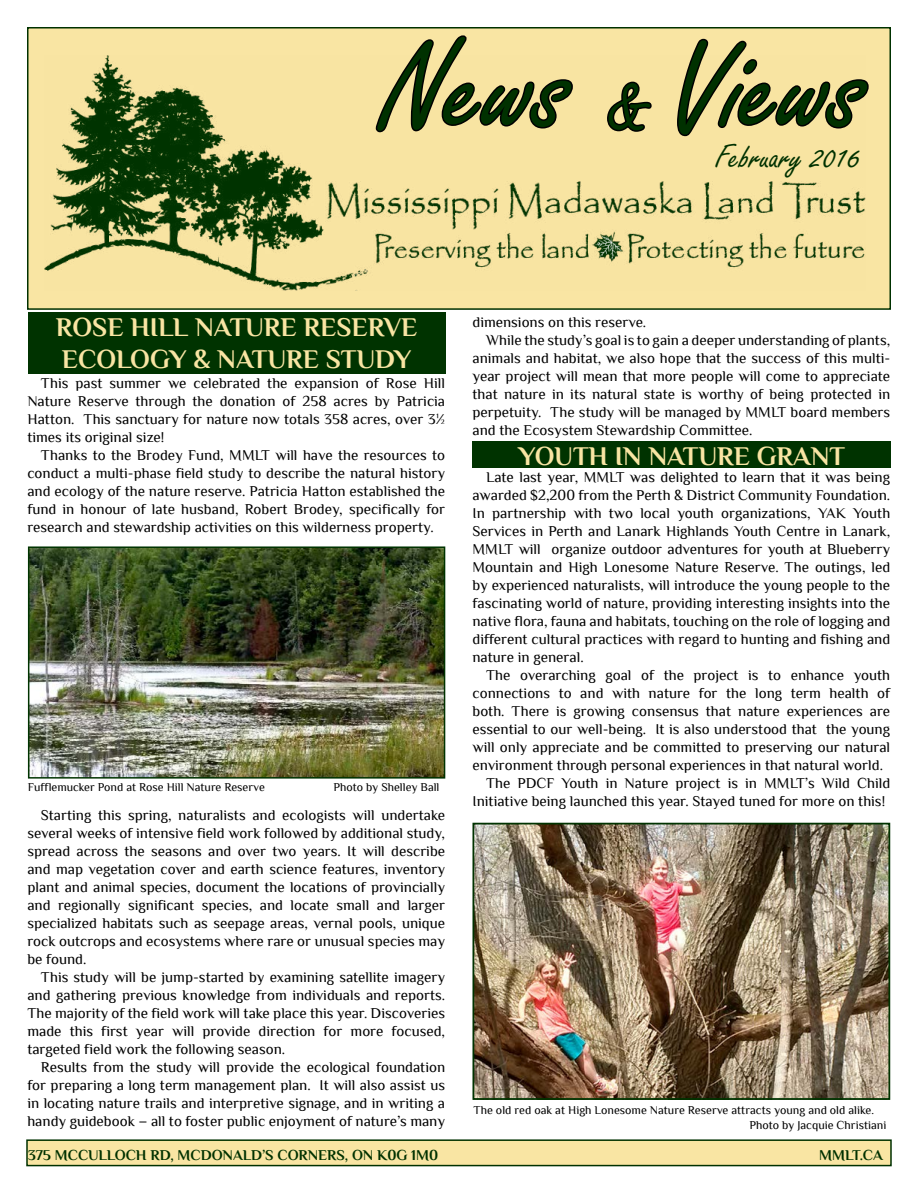
<style>
.page{position:relative;width:918px;height:1188px;background:#fff}
.page>*{position:absolute;margin:0;border:0;box-sizing:border-box;transform-origin:0 0}
.t1{font:135px "Freestyle Script";color:#003100}
.t2{font:36px "Freestyle Script";color:#003100}
.t3{font:700 27px/32.4px "Philosopher";color:#f9e5a3}
.t4{font:15px/18px "Philosopher";color:#000;text-align:justify}
.t5{font:700 15px "Philosopher";color:#003100}
.t6{font:12px/14.4px "Philosopher";color:#000}
.s1{font-size:75px}
</style>
<div class="page">
<div style="left:27px;top:27px;width:864px;height:283px;background:#f9e5a3;border:2px solid #003100"></div>
<img style="left:45px;top:56px;width:821px;height:234px">
<svg style="left:374px;top:35px;width:201px;height:100px"></svg>
<svg style="left:605px;top:79px;width:48px;height:54px"></svg>
<svg style="left:676px;top:38px;width:193px;height:100px"></svg>
<div style="left:27px;top:1140px;width:864px;height:26px;background:#f9e5a3"></div>
<div style="left:26px;top:1139px;width:866px;height:27px;border:2px solid #003100"></div>
<div style="left:28px;top:312px;width:418px;height:61px;background:#030"></div>
<img style="left:30px;top:548px;width:413px;height:229px">
<div style="left:28px;top:546px;width:417px;height:233px;border:1px solid #030"></div>
<div style="left:472px;top:441px;width:419px;height:27px;background:#030"></div>
<img style="left:475px;top:826px;width:412px;height:271px">
<div style="left:472px;top:823px;width:418px;height:277px;border:2px solid #030"></div>
<h1 class="t1" style="left:381px;top:15px;width:487px">News <span class="s1">&amp;</span> Views</h1>
<h2 class="t2" style="left:716px;top:137px;width:147px">February 2016</h2>
<h3 class="t3" style="left:56px;top:311px;width:363px">ROSE HILL NATURE RESERVE<br>ECOLOGY &amp; NATURE STUDY</h3>
<p class="t4" style="left:27px;top:374px;width:419px;text-indent:14px">This past summer we celebrated the expansion of Rose Hill Nature Reserve through the donation of 258 acres by Patricia Hatton. This sanctuary for nature now totals 358 acres, over 31/2 times its original size!</p>
<p class="t4" style="left:27px;top:446px;width:419px;text-indent:14px">Thanks to the Brodey Fund, MMLT will have the resources to conduct a multi-phase field study to describe the natural history and ecology of the nature reserve. Patricia Hatton established the fund in honour of late husband, Robert Brodey, specifically for research and stewardship activities on this wilderness property.</p>
<p class="t6" style="left:28px;top:780px;width:238px">Fufflemucker Pond at Rose Hill Nature Reserve</p>
<p class="t6" style="left:334px;top:780px;width:107px">Photo by Shelley Ball</p>
<p class="t4" style="left:27px;top:806px;width:419px;text-indent:14px">Starting this spring, naturalists and ecologists will undertake several weeks of intensive field work followed by additional study, spread across the seasons and over two years. It will describe and map vegetation cover and earth science features, inventory plant and animal species, document the locations of provincially and regionally significant species, and locate small and larger specialized habitats such as seepage areas, vernal pools, unique rock outcrops and ecosystems where rare or unusual species may be found.</p>
<p class="t4" style="left:27px;top:968px;width:419px;text-indent:14px">This study will be jump-started by examining satellite imagery and gathering previous knowledge from individuals and reports.<br>The majority of the field work will take place this year. Discoveries made this first year will provide direction for more focused, targeted field work the following season.</p>
<p class="t4" style="left:27px;top:1058px;width:419px;text-indent:14px">Results from the study will provide the ecological foundation for preparing a long term management plan. It will also assist us in locating nature trails and interpretive signage, and in writing a handy guidebook – all to foster public enjoyment of nature’s many</p>
<p class="t4" style="left:472px;top:313px;width:175px">dimensions on this reserve.</p>
<p class="t4" style="left:486px;top:331px;width:406px">While the study’s goal is to gain a deeper understanding of plants,</p>
<p class="t4" style="left:472px;top:349px;width:419px">animals and habitat, we also hope that the success of this multi-</p>
<p class="t4" style="left:472px;top:367px;width:419px">year project will mean that more people will come to appreciate</p>
<p class="t4" style="left:472px;top:385px;width:419px">that nature in its natural state is worthy of being protected in</p>
<p class="t4" style="left:472px;top:403px;width:419px">perpetuity. The study will be managed by MMLT board members</p>
<p class="t4" style="left:472px;top:421px;width:281px">and the Ecosystem Stewardship Committee.</p>
<h3 class="t3" style="left:519px;top:440px;width:328px">YOUTH IN NATURE GRANT</h3>
<p class="t4" style="left:472px;top:468px;width:419px;text-indent:14px">Late last year, MMLT was delighted to learn that it was being awarded $2,200 from the Perth &amp; District Community Foundation.<br>In partnership with two local youth organizations, YAK Youth Services in Perth and Lanark Highlands Youth Centre in Lanark, MMLT will organize outdoor adventures for youth at Blueberry Mountain and High Lonesome Nature Reserve. The outings, led by experienced naturalists, will introduce the young people to the fascinating world of nature, providing interesting insights into the native flora, fauna and habitats, touching on the role of logging and different cultural practices with regard to hunting and fishing and nature in general.</p>
<p class="t4" style="left:486px;top:666px;width:406px">The overarching goal of the project is to enhance youth</p>
<p class="t4" style="left:472px;top:684px;width:419px">connections to and with nature for the long term health of</p>
<p class="t4" style="left:472px;top:702px;width:419px">both. There is growing consensus that nature experiences are</p>
<p class="t4" style="left:472px;top:720px;width:419px">essential to our well-being. It is also understood that the young</p>
<p class="t4" style="left:472px;top:738px;width:419px">will only appreciate and be committed to preserving our natural</p>
<p class="t4" style="left:472px;top:756px;width:412px">environment through personal experiences in that natural world.</p>
<p class="t4" style="left:486px;top:774px;width:406px">The PDCF Youth in Nature project is in MMLT’s Wild Child</p>
<p class="t4" style="left:472px;top:792px;width:414px">Initiative being launched this year. Stayed tuned for more on this!</p>
<p class="t6" style="left:749px;top:1103px;width:138px;text-indent:-276px">The old red oak at High Lonesome Nature Reserve attracts young and old alike.<br>Photo by Jacquie Christiani</p>
<p class="t5" style="left:28px;top:1147px;width:412px">375 MCCULLOCH RD, MCDONALD’S CORNERS, ON K0G 1M0</p>
<p class="t5" style="left:819px;top:1147px;width:65px">MMLT.CA</p>
</div>
